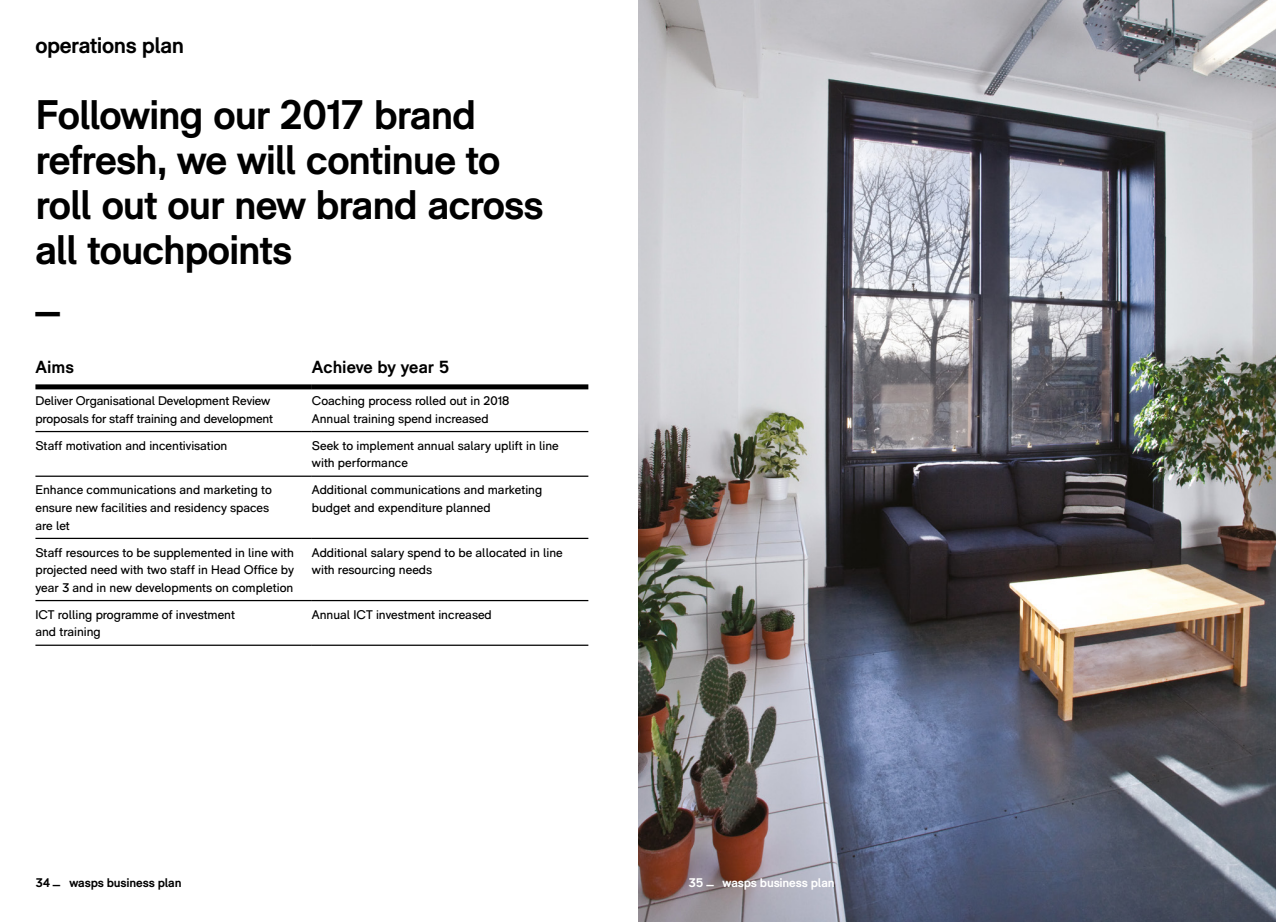
<style>
.page{position:relative;width:1276px;height:922px;background:#fff}
.page>*{position:absolute;margin:0;border:0;box-sizing:border-box;transform-origin:0 0}
.t1{font:700 41.25px/45px "RM Pro";letter-spacing:-.025em;color:#000}
.t2{font:700 22.5px "RM Pro";letter-spacing:-.02em;color:#000}
.t3{font:700 17.5px "RM Pro";letter-spacing:-.005em;color:#000}
.t4{font:12.5px/17.5px "RM Pro";color:#000}
.t5{font:700 12.5px "RM Pro";letter-spacing:-.01em;color:#000}
.t6{font:700 12.5px "RM Pro";letter-spacing:-.01em;color:#fff}
</style>
<div class="page">
<img style="left:638px;top:0;width:638px;height:921px">
<div style="left:35px;top:384px;width:277px;height:5px;background:#000"></div>
<div style="left:312px;top:384px;width:276px;height:5px;background:#000"></div>
<hr style="left:35px;top:431px;width:277px;height:1px;background:#000">
<hr style="left:312px;top:431px;width:276px;height:1px;background:#000">
<hr style="left:35px;top:475px;width:277px;height:1px;background:#000">
<hr style="left:312px;top:475px;width:276px;height:1px;background:#000">
<hr style="left:35px;top:537px;width:277px;height:2px;background:#000">
<hr style="left:312px;top:537px;width:276px;height:2px;background:#000">
<hr style="left:35px;top:599px;width:277px;height:2px;background:#000">
<hr style="left:312px;top:599px;width:276px;height:2px;background:#000">
<hr style="left:35px;top:644px;width:277px;height:1px;background:#000">
<hr style="left:312px;top:644px;width:276px;height:1px;background:#000">
<h2 class="t2" style="left:35px;top:31px;width:150px">operations plan</h2>
<h1 class="t1" style="left:35px;top:93px;width:509px">Following our 2017 brand refresh, we will continue to roll out our new brand across all touchpoints<br>_</h1>
<h3 class="t3" style="left:35px;top:356px;width:40px">Aims</h3>
<h3 class="t3" style="left:312px;top:356px;width:139px">Achieve by year 5</h3>
<p class="t4" style="left:35px;top:392px;width:239px">Deliver Organisational Development Review proposals for staff training and development</p>
<p class="t4" style="left:312px;top:392px;width:199px">Coaching process rolled out in 2018<br>Annual training spend increased</p>
<p class="t4" style="left:35px;top:437px;width:193px">Staff motivation and incentivisation</p>
<p class="t4" style="left:312px;top:437px;width:248px">Seek to implement annual salary uplift in line with performance</p>
<p class="t4" style="left:35px;top:481px;width:238px">Enhance communications and marketing to ensure new facilities and residency spaces are let</p>
<p class="t4" style="left:312px;top:481px;width:232px">Additional communications and marketing budget and expenditure planned</p>
<p class="t4" style="left:35px;top:543px;width:260px;text-align:justify">Staff resources to be supplemented in line with projected need with two staff in Head Office by year 3 and in new developments on completion</p>
<p class="t4" style="left:312px;top:543px;width:252px">Additional salary spend to be allocated in line with resourcing needs</p>
<p class="t4" style="left:35px;top:606px;width:201px">ICT rolling programme of investment and training</p>
<p class="t4" style="left:312px;top:606px;width:181px">Annual ICT investment increased</p>
<p class="t5" style="left:35px;top:874px;width:148px">34 _ wasps business plan</p>
<p class="t6" style="left:688px;top:874px;width:148px">35 _ wasps business plan</p>
</div>
